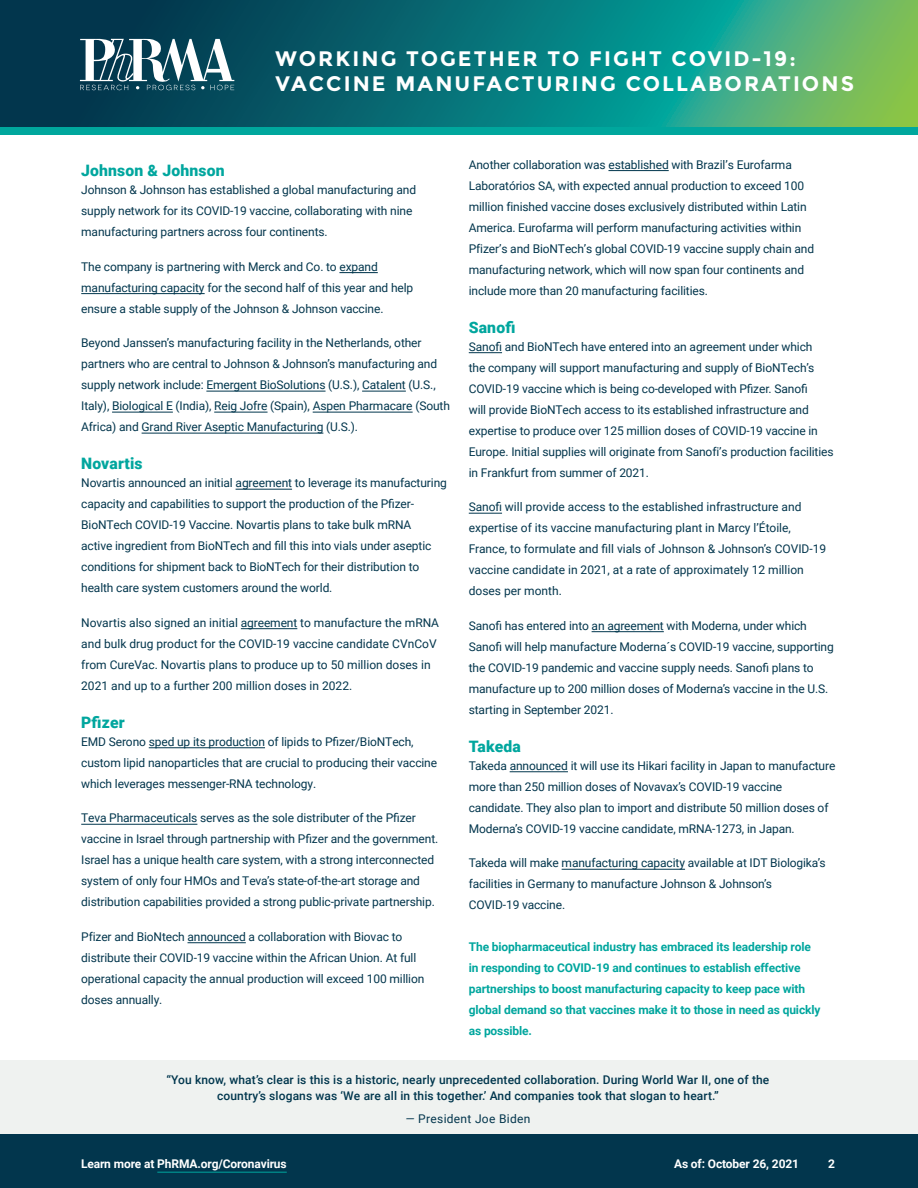
<style>
.page{position:relative;width:918px;height:1188px;background:#fff}
.page>*{position:absolute;margin:0;border:0;box-sizing:border-box;transform-origin:0 0}
.t1{font:700 21px/25.5px "Montserrat";letter-spacing:.1em;color:#fff}
.t2{font:900 15.75px "Roboto";letter-spacing:.01em;color:#00a69e}
.t3{font:12px/21px "Roboto";letter-spacing:-.01em;color:#03364d}
.t4{font:700 12px/21px "Roboto";letter-spacing:-.01em;color:#00a69e}
.t5{font:500 12px/16.5px "Roboto";letter-spacing:.01em;color:#00364d;text-align:center}
.t6{font:700 12px "Roboto";letter-spacing:-.01em;color:#fff}
.t7{font:12px "Roboto";letter-spacing:.025em;color:#03364d}
.s1{color:#00364d}
.s2{font-style:italic}
</style>
<div class="page">
<div style="left:0;top:1134px;width:918px;height:54px;background:#02364d"></div>
<hr style="left:157px;top:1172px;width:130px;height:1px;background:#00a69e">
<svg style="left:0;top:0;width:918px;height:127px;background:#1a796f"></svg>
<svg style="left:80px;top:39px;width:154px;height:51px"></svg>
<div style="left:0;top:127px;width:918px;height:8px;background:#00a79d"></div>
<div style="left:0;top:1061px;width:918px;height:73px;background:#eff2f0"></div>
<hr style="left:188px;top:942px;width:58px;height:1px;background:#00364d">
<hr style="left:81px;top:824px;width:116px;height:1px;background:#00364d">
<hr style="left:149px;top:747px;width:116px;height:1px;background:#00364d">
<hr style="left:241px;top:628px;width:56px;height:1px;background:#00364d">
<hr style="left:236px;top:489px;width:56px;height:1px;background:#00364d">
<hr style="left:142px;top:433px;width:181px;height:1px;background:#00364d">
<hr style="left:313px;top:412px;width:100px;height:1px;background:#00364d">
<hr style="left:214px;top:412px;width:54px;height:1px;background:#00364d">
<hr style="left:112px;top:412px;width:61px;height:1px;background:#00364d">
<hr style="left:362px;top:391px;width:44px;height:1px;background:#00364d">
<hr style="left:206px;top:391px;width:120px;height:1px;background:#00364d">
<hr style="left:81px;top:293px;width:124px;height:1px;background:#00364d">
<hr style="left:339px;top:272px;width:39px;height:1px;background:#00364d">
<hr style="left:562px;top:869px;width:123px;height:1px;background:#00364d">
<hr style="left:510px;top:771px;width:58px;height:1px;background:#00364d">
<hr style="left:592px;top:631px;width:72px;height:1px;background:#00364d">
<hr style="left:469px;top:513px;width:33px;height:1px;background:#00364d">
<hr style="left:469px;top:352px;width:33px;height:1px;background:#00364d">
<hr style="left:608px;top:170px;width:61px;height:1px;background:#00364d">
<h1 class="t1" style="left:275px;top:45px;width:580px">WORKING TOGETHER TO FIGHT COVID-19:<br>VACCINE MANUFACTURING COLLABORATIONS</h1>
<h2 class="t2" style="left:81px;top:160px;width:145px">Johnson &amp; Johnson</h2>
<p class="t3" style="left:81px;top:179px;width:336px">Johnson &amp; Johnson has established a global manufacturing and supply network for its COVID-19 vaccine, collaborating with nine manufacturing partners across four continents.</p>
<p class="t3" style="left:81px;top:255px;width:334px">The company is partnering with Merck and Co. to <span class="s1">expand manufacturing capacity</span> for the second half of this year and help ensure a stable supply of the Johnson &amp; Johnson vaccine.</p>
<p class="t3" style="left:81px;top:332px;width:370px">Beyond Janssen’s manufacturing facility in the Netherlands, other partners who are central to Johnson &amp; Johnson’s manufacturing and supply network include: <span class="s1">Emergent BioSolutions</span> (U.S.), <span class="s1">Catalent</span> (U.S., Italy), <span class="s1">Biological E</span> (India), <span class="s1">Reig Jofre</span> (Spain), <span class="s1">Aspen Pharmacare</span> (South Africa) and <span class="s1">Grand River Aseptic Manufacturing</span> (U.S.).</p>
<h2 class="t2" style="left:81px;top:453px;width:63px">Novartis</h2>
<p class="t3" style="left:81px;top:472px;width:367px">Novartis announced an initial <span class="s1">agreement</span> to leverage its manufacturing capacity and capabilities to support the production of the Pfizer-BioNTech COVID-19 Vaccine. Novartis plans to take bulk mRNA<br>active ingredient from BioNTech and fill this into vials under aseptic conditions for shipment back to BioNTech for their distribution to health care system customers around the world.</p>
<p class="t3" style="left:81px;top:611px;width:359px">Novartis also signed an initial <span class="s1">agreement</span> to manufacture the mRNA and bulk drug product for the COVID-19 vaccine candidate CVnCoV from CureVac. Novartis plans to produce up to 50 million doses in 2021 and up to a further 200 million doses in 2022.</p>
<h2 class="t2" style="left:81px;top:711px;width:45px">Pfizer</h2>
<p class="t3" style="left:81px;top:731px;width:357px">EMD Serono <span class="s1">sped up its production</span> of lipids to Pfizer/BioNTech, custom lipid nanoparticles that are crucial to producing their vaccine which leverages messenger-RNA technology.</p>
<p class="t3" style="left:81px;top:807px;width:359px"><span class="s1">Teva Pharmaceuticals</span> serves as the sole distributer of the Pfizer vaccine in Israel through partnership with Pfizer and the government.<br>Israel has a unique health care system, with a strong interconnected system of only four HMOs and Teva’s state-of-the-art storage and distribution capabilities provided a strong public-private partnership.</p>
<p class="t3" style="left:81px;top:925px;width:345px">Pfizer and BioNtech <span class="s1">announced</span> a collaboration with Biovac to distribute their COVID-19 vaccine within the African Union. At full operational capacity the annual production will exceed 100 million doses annually.</p>
<p class="t3" style="left:469px;top:153px;width:347px">Another collaboration was <span class="s1">established</span> with Brazil’s Eurofarma Laboratórios SA, with expected annual production to exceed 100 million finished vaccine doses exclusively distributed within Latin America. Eurofarma will perform manufacturing activities within Pfizer’s and BioNTech’s global COVID-19 vaccine supply chain and manufacturing network, which will now span four continents and include more than 20 manufacturing facilities.</p>
<h2 class="t2" style="left:469px;top:316px;width:48px">Sanofi</h2>
<p class="t3" style="left:469px;top:335px;width:366px"><span class="s1">Sanofi</span> and BioNTech have entered into an agreement under which<br>the company will support manufacturing and supply of BioNTech’s COVID-19 vaccine which is being co-developed with Pfizer. Sanofi<br>will provide BioNTech access to its established infrastructure and expertise to produce over 125 million doses of COVID-19 vaccine in Europe. Initial supplies will originate from Sanofi’s production facilities in Frankfurt from summer of 2021.</p>
<p class="t3" style="left:469px;top:496px;width:359px"><span class="s1">Sanofi</span> will provide access to the established infrastructure and expertise of its vaccine manufacturing plant in Marcy l’Étoile, France, to formulate and fill vials of Johnson &amp; Johnson’s COVID-19 vaccine candidate in 2021, at a rate of approximately 12 million doses per month.</p>
<p class="t3" style="left:469px;top:614px;width:367px">Sanofi has entered into <span class="s1">an agreement</span> with Moderna, under which Sanofi will help manufacture Moderna´s COVID-19 vaccine, supporting the COVID-19 pandemic and vaccine supply needs. Sanofi plans to manufacture up to 200 million doses of Moderna’s vaccine in the U.S. starting in September 2021.</p>
<h2 class="t2" style="left:469px;top:735px;width:54px">Takeda</h2>
<p class="t3" style="left:469px;top:755px;width:368px">Takeda <span class="s1">announced</span> it will use its Hikari facility in Japan to manufacture more than 250 million doses of Novavax’s COVID-19 vaccine candidate. They also plan to import and distribute 50 million doses of Moderna’s COVID-19 vaccine candidate, mRNA-1273, in Japan.</p>
<p class="t3" style="left:469px;top:852px;width:359px">Takeda will make <span class="s1">manufacturing capacity</span> available at IDT Biologika’s facilities in Germany to manufacture Johnson &amp; Johnson’s<br>COVID-19 vaccine.</p>
<p class="t4" style="left:469px;top:936px;width:353px">The biopharmaceutical industry has embraced its leadership role in responding to COVID-19 and continues to establish effective partnerships to boost manufacturing capacity to keep pace with global demand so that vaccines make it to those in need as quickly as possible.</p>
<p class="t5" style="left:166px;top:1071px;width:604px">“You know, what’s clear is this is a historic, nearly unprecedented collaboration. During World War II, one of the country’s slogans was ‘We are all in this together.’ And companies took that slogan to heart.”</p>
<p class="t7" style="left:406px;top:1111px;width:126px"><span class="s2">—</span> President Joe Biden</p>
<p class="t6" style="left:81px;top:1155px;width:207px">Learn more at PhRMA.org/Coronavirus</p>
<p class="t6" style="left:674px;top:1155px;width:127px">As of: October 26, 2021</p>
<p class="t6" style="left:828px;top:1155px;width:8px">2</p>
</div>
